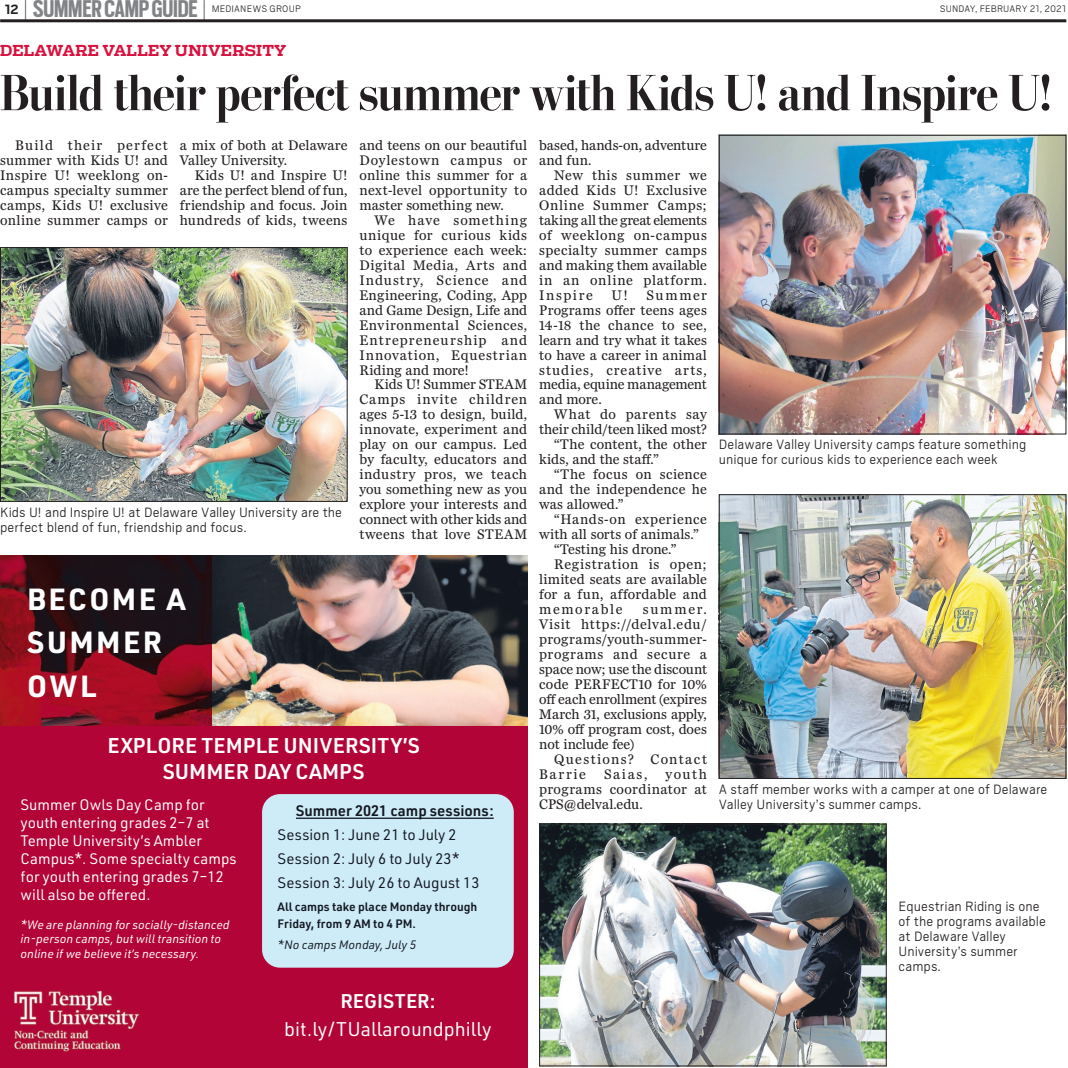
<style>
.page{position:relative;width:1068px;height:1068px;background:#fff}
.page>*{position:absolute;margin:0;border:0;box-sizing:border-box;transform-origin:0 0}
.t1{font:700 50.85px "Stilson Display";letter-spacing:-.005em;color:#231f20}
.t2{font:700 30px/43.5px "URWDIN";letter-spacing:.08em;color:#fff}
.t3{font:700 27px "Scout Cond";letter-spacing:-.005em;color:#818386}
.t4{font:600 21px/25.5px "URWDIN";color:#fff;text-align:center}
.t5{font:19.5px "URWDIN";color:#fff}
.t6{font:600 19.5px "URWDIN";color:#fff}
.t7{font:300 15px/15px "Cub Scout";color:#231f20}
.t8{font:15px/18px "URWDIN";color:#fff}
.t9{font:15px/24px "URWDIN";color:#141821}
.t10{font:700 15px "Receiver";letter-spacing:.015em;color:#d7123f}
.t11{font:600 15px "URWDIN";color:#141821}
.t12{font:14.25px/15px "Miller Daily Two";letter-spacing:.015em;color:#231f20;text-align:justify}
.t13{font:14.25px/15px "Miller Daily Two";letter-spacing:-.005em;color:#231f20}
.t14{font:14.25px/15px "Miller Daily Two";letter-spacing:.105em;color:#231f20}
.t15{font:14.25px "Miller Daily Two";letter-spacing:.04em;color:#231f20}
.t16{font:14.25px "Miller Daily Two";letter-spacing:.05em;color:#231f20}
.t17{font:14.25px "Miller Daily Two";letter-spacing:.045em;color:#231f20}
.t18{font:14.25px "Miller Daily Two";letter-spacing:.11em;color:#231f20}
.t19{font:italic 12px/14.4px "URWDIN";color:#fff}
.t20{font:600 12px/18px "URWDIN";color:#141821}
.t21{font:italic 12px "URWDIN";color:#141821}
.t22{font:300 10.5px "Cub Scout";letter-spacing:.01em;color:#231f20}
.s1{font-family:"Cub Scout";font-size:15px;color:#231f20}
.s2{font-family:"Cub Scout";font-weight:300;font-size:25.8px;color:#231f20}
</style>
<div class="page">
<img style="left:721px;top:137px;width:343px;height:295px">
<div style="left:719px;top:135px;width:347px;height:299px;border:1px solid #231f20"></div>
<img style="left:541px;top:826px;width:344px;height:238px">
<div style="left:539px;top:824px;width:348px;height:242px;border:1px solid #231f20"></div>
<img style="left:721px;top:496px;width:343px;height:281px">
<div style="left:719px;top:494px;width:347px;height:285px;border:1px solid #231f20"></div>
<img style="left:2px;top:249px;width:344px;height:251px">
<div style="left:0;top:247px;width:348px;height:255px;border:1px solid #231f20"></div>
<div style="left:0;top:558px;width:527px;height:510px;background:#b30438"></div>
<img style="left:14px;top:991px;width:125px;height:61px">
<img style="left:1px;top:556px;width:526px;height:170px">
<div style="left:262px;top:794px;width:252px;height:174px;background:#cdecf8;border-radius:18px"></div>
<hr style="left:296px;top:818px;width:198px;height:1px;background:#141821">
<hr style="left:0;top:19px;width:1066px;height:3px;background:#231f20">
<h3 class="t3" style="left:4px;top:-6px;width:203px"><span class="s1">12</span> <span class="s2">|</span> SUMMERCAMPGUIDE <span class="s2">|</span></h3>
<p class="t22" style="left:212px;top:3px;width:91px">MEDIANEWS GROUP</p>
<p class="t22" style="left:940px;top:3px;width:128px">SUNDAY, FEBRUARY 21, 2021</p>
<p class="t10" style="left:0;top:42px;width:288px">DELAWARE VALLEY UNIVERSITY</p>
<h1 class="t1" style="left:0;top:63px;width:1054px">Build their perfect summer with Kids U! and Inspire U!</h1>
<p class="t12" style="left:0;top:137px;width:169px;text-indent:15px">Build their perfect summer with Kids U! and Inspire U! weeklong on&shy;campus specialty summer camps, Kids U! exclusive online summer camps or</p>
<p class="t12" style="left:180px;top:137px;width:169px">a mix of both at Delaware<br>Valley University.</p>
<p class="t12" style="left:180px;top:167px;width:169px;text-indent:15px">Kids U! and Inspire U! are the perfect blend of fun, friendship and focus. Join hundreds of kids, tweens</p>
<p class="t7" style="left:0;top:504px;width:343px">Kids U! and Inspire U! at Delaware Valley University are the perfect blend of fun, friendship and focus.</p>
<p class="t12" style="left:360px;top:137px;width:169px">and teens on our beautiful Doylestown campus or online this summer for a next-level opportunity to master something new.</p>
<p class="t12" style="left:360px;top:212px;width:169px;text-indent:15px">We have something unique for curious kids to experience each week:<br>Digital Media, Arts and Industry, Science and Engineering, Coding, App and Game Design, Life and Environmental Sciences, Entrepreneurship and Innovation, Equestrian Riding and more!</p>
<p class="t12" style="left:360px;top:377px;width:169px;text-indent:15px">Kids U! Summer STEAM Camps invite children ages 5-13 to design, build, innovate, experiment and play on our campus. Led by faculty, educators and industry pros, we teach you something new as you explore your interests and connect with other kids and tweens that love STEAM</p>
<h2 class="t2" style="left:27px;top:576px;width:160px">BECOME A<br>SUMMER<br>OWL</h2>
<h3 class="t4" style="left:108px;top:732px;width:314px">EXPLORE TEMPLE UNIVERSITY’S<br>SUMMER DAY CAMPS</h3>
<p class="t8" style="left:21px;top:795px;width:217px">Summer Owls Day Camp for youth entering grades 2‒7 at<br>Temple University’s Ambler<br>Campus*. Some specialty camps for youth entering grades 7‒12 will also be offered.</p>
<p class="t19" style="left:21px;top:917px;width:211px">*We are planning for socially-distanced in-person camps, but will transition to online if we believe it’s necessary.</p>
<p class="t11" style="left:296px;top:801px;width:199px">Summer 2021 camp sessions:</p>
<p class="t9" style="left:278px;top:822px;width:203px">Session 1: June 21 to July 2<br>Session 2: July 6 to July 23*<br>Session 3: July 26 to August 13</p>
<p class="t20" style="left:278px;top:897px;width:201px">All camps take place Monday through<br>Friday, from 9 AM to 4 PM.</p>
<p class="t21" style="left:278px;top:937px;width:140px">*No camps Monday, July 5</p>
<p class="t13" style="left:539px;top:137px;width:169px">based, hands-on, adventure and fun.</p>
<p class="t12" style="left:539px;top:167px;width:169px;text-indent:15px">New this summer we added Kids U! Exclusive Online Summer Camps; taking all the great elements of weeklong on-campus specialty summer camps and making them available in an online platform.<br>Inspire</p>
<p class="t12" style="left:612px;top:287px;width:18px">U!</p>
<p class="t12" style="left:539px;top:287px;width:169px;text-indent:107px">Summer Programs offer teens ages 14-18 the chance to see, learn and try what it takes to have a career in animal studies, creative arts, media, equine management and more.</p>
<p class="t17" style="left:554px;top:406px;width:154px">What do parents say</p>
<p class="t12" style="left:539px;top:422px;width:169px">their child/teen liked most?</p>
<p class="t12" style="left:554px;top:437px;width:154px">“The content, the other</p>
<p class="t12" style="left:539px;top:452px;width:121px">kids, and the staff.”</p>
<p class="t12" style="left:554px;top:467px;width:154px">“The focus on science</p>
<p class="t12" style="left:539px;top:482px;width:169px">and the independence he</p>
<p class="t12" style="left:539px;top:497px;width:86px">was allowed.”</p>
<p class="t15" style="left:554px;top:511px;width:154px">“Hands-on experience</p>
<p class="t12" style="left:539px;top:527px;width:161px">with all sorts of animals.”</p>
<p class="t12" style="left:554px;top:542px;width:124px">“Testing his drone.”</p>
<p class="t16" style="left:554px;top:556px;width:154px">Registration is open;</p>
<p class="t12" style="left:539px;top:572px;width:169px">limited seats are available</p>
<p class="t12" style="left:539px;top:587px;width:169px">for a fun, affordable and</p>
<p class="t18" style="left:539px;top:601px;width:85px">memorable</p>
<p class="t12" style="left:539px;top:602px;width:169px;text-indent:104px">summer.<br>Visit https://delval.edu/ programs/youth-summer&shy;programs and secure a space now; use the discount code PERFECT10 for 10% off each enrollment (expires March 31, exclusions apply, 10% off program cost, does not include fee)</p>
<p class="t14" style="left:539px;top:751px;width:169px;text-indent:15px">Questions? Contact<br>Barrie</p>
<p class="t12" style="left:604px;top:766px;width:45px">Saias,</p>
<p class="t12" style="left:539px;top:766px;width:169px;text-indent:126px">youth programs coordinator at CPS@delval.edu.</p>
<h3 class="t6" style="left:340px;top:987px;width:97px">REGISTER:</h3>
<h3 class="t5" style="left:284px;top:1016px;width:209px">bit.ly/TUallaroundphilly</h3>
<p class="t7" style="left:719px;top:437px;width:309px">Delaware Valley University camps feature something unique for curious kids to experience each week</p>
<p class="t7" style="left:719px;top:781px;width:330px">A staff member works with a camper at one of Delaware<br>Valley University’s summer camps.</p>
<p class="t7" style="left:899px;top:898px;width:149px">Equestrian Riding is one of the programs available at Delaware Valley<br>University’s summer camps.</p>
</div>
